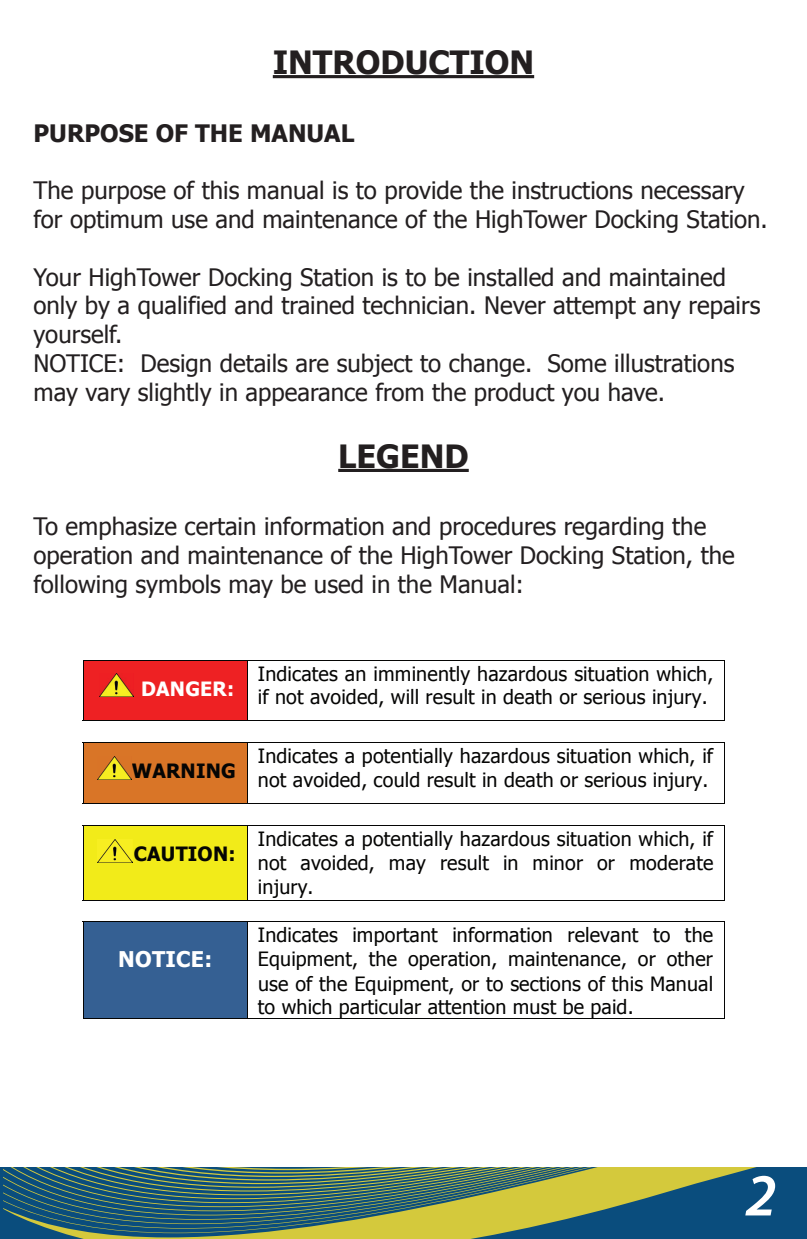
<style>
.page{position:relative;width:807px;height:1239px;background:#fff}
.page>*{position:absolute;margin:0;border:0;box-sizing:border-box;transform-origin:0 0}
.t1{font:italic 600 60px "Myriad Pro";color:#fff}
.t2{font:700 32px "Tahoma";color:#231f20}
.t3{font:24px/28.8px "Tahoma";color:#231f20}
.t4{font:700 24px "Tahoma";color:#231f20}
.t5{font:700 21.6px "Tahoma";letter-spacing:.01em;color:#fff}
.t6{font:19.6px/24px "Tahoma";letter-spacing:.01em;color:#050504}
.t7{font:700 19.6px "Tahoma";letter-spacing:.01em;color:#050504}
.t8{font:700 19.6px "Tahoma";letter-spacing:.01em;color:#fff}
</style>
<div class="page">
<hr style="left:273px;top:75px;width:261px;height:3px;background:#231f20">
<hr style="left:338px;top:469px;width:130px;height:3px;background:#231f20">
<svg style="left:3px;top:1167px;width:803px;height:71px;background:#537a65"></svg>
<div style="left:84px;top:661px;width:163px;height:59px;background:#ee2123"></div>
<hr style="left:84px;top:660px;width:163px;height:1px;background:#050504">
<hr style="left:248px;top:660px;width:476px;height:1px;background:#050504">
<hr style="left:83px;top:661px;width:1px;height:59px;background:#050504">
<hr style="left:247px;top:661px;width:1px;height:59px;background:#050504">
<hr style="left:724px;top:661px;width:1px;height:59px;background:#050504">
<hr style="left:84px;top:720px;width:163px;height:1px;background:#050504">
<hr style="left:249px;top:720px;width:475px;height:1px;background:#050504">
<div style="left:84px;top:742px;width:163px;height:61px;background:#d97527"></div>
<hr style="left:84px;top:742px;width:163px;height:1px;background:#050504">
<hr style="left:249px;top:742px;width:475px;height:1px;background:#050504">
<hr style="left:83px;top:742px;width:1px;height:61px;background:#050504">
<hr style="left:247px;top:742px;width:1px;height:61px;background:#050504">
<hr style="left:724px;top:742px;width:1px;height:61px;background:#050504">
<hr style="left:84px;top:803px;width:163px;height:1px;background:#050504">
<hr style="left:249px;top:803px;width:475px;height:1px;background:#050504">
<div style="left:84px;top:826px;width:163px;height:73px;background:#f2eb19"></div>
<hr style="left:84px;top:825px;width:163px;height:1px;background:#050504">
<hr style="left:249px;top:825px;width:475px;height:1px;background:#050504">
<hr style="left:83px;top:826px;width:1px;height:73px;background:#050504">
<hr style="left:247px;top:826px;width:1px;height:73px;background:#050504">
<hr style="left:724px;top:826px;width:1px;height:73px;background:#050504">
<hr style="left:84px;top:899px;width:163px;height:1px;background:#050504">
<hr style="left:249px;top:899px;width:475px;height:1px;background:#050504">
<div style="left:84px;top:922px;width:163px;height:96px;background:#356093"></div>
<hr style="left:84px;top:921px;width:163px;height:1px;background:#050504">
<hr style="left:249px;top:921px;width:475px;height:1px;background:#050504">
<hr style="left:83px;top:922px;width:1px;height:96px;background:#050504">
<hr style="left:84px;top:1018px;width:163px;height:1px;background:#050504">
<hr style="left:247px;top:922px;width:1px;height:96px;background:#050504">
<hr style="left:248px;top:1018px;width:476px;height:1px;background:#050504">
<hr style="left:724px;top:922px;width:1px;height:96px;background:#050504">
<img style="left:99px;top:673px;width:35px;height:23px">
<img style="left:97px;top:756px;width:35px;height:23px">
<img style="left:98px;top:839px;width:34px;height:23px">
<h2 class="t2" style="left:273px;top:40px;width:263px">INTRODUCTION</h2>
<p class="t4" style="left:34px;top:116px;width:322px">PURPOSE OF THE MANUAL</p>
<p class="t3" style="left:34px;top:175px;width:735px">The purpose of this manual is to provide the instructions necessary for optimum use and maintenance of the HighTower Docking Station.</p>
<p class="t3" style="left:34px;top:261px;width:728px">Your HighTower Docking Station is to be installed and maintained only by a qualified and trained technician. Never attempt any repairs yourself.<br>NOTICE: Design details are subject to change. Some illustrations may vary slightly in appearance from the product you have.</p>
<h2 class="t2" style="left:338px;top:434px;width:132px">LEGEND</h2>
<p class="t3" style="left:34px;top:511px;width:702px">To emphasize certain information and procedures regarding the operation and maintenance of the HighTower Docking Station, the following symbols may be used in the Manual:</p>
<p class="t8" style="left:141px;top:675px;width:95px">DANGER:</p>
<p class="t7" style="left:132px;top:757px;width:105px">WARNING</p>
<p class="t7" style="left:134px;top:840px;width:103px">CAUTION:</p>
<p class="t5" style="left:118px;top:944px;width:96px">NOTICE:</p>
<p class="t6" style="left:258px;top:661px;width:457px">Indicates an imminently hazardous situation which, if not avoided, will result in death or serious injury.</p>
<p class="t6" style="left:258px;top:742px;width:456px">Indicates a potentially hazardous situation which, if not avoided, could result in death or serious injury.</p>
<p class="t6" style="left:258px;top:825px;width:457px;text-align:justify">Indicates a potentially hazardous situation which, if not avoided, may result in minor or moderate injury.</p>
<p class="t6" style="left:258px;top:922px;width:456px;text-align:justify">Indicates important information relevant to the Equipment, the operation, maintenance, or other use of the Equipment, or to sections of this Manual to which particular attention must be paid.</p>
<h1 class="t1" style="left:745px;top:1157px;width:33px">2</h1>
</div>
